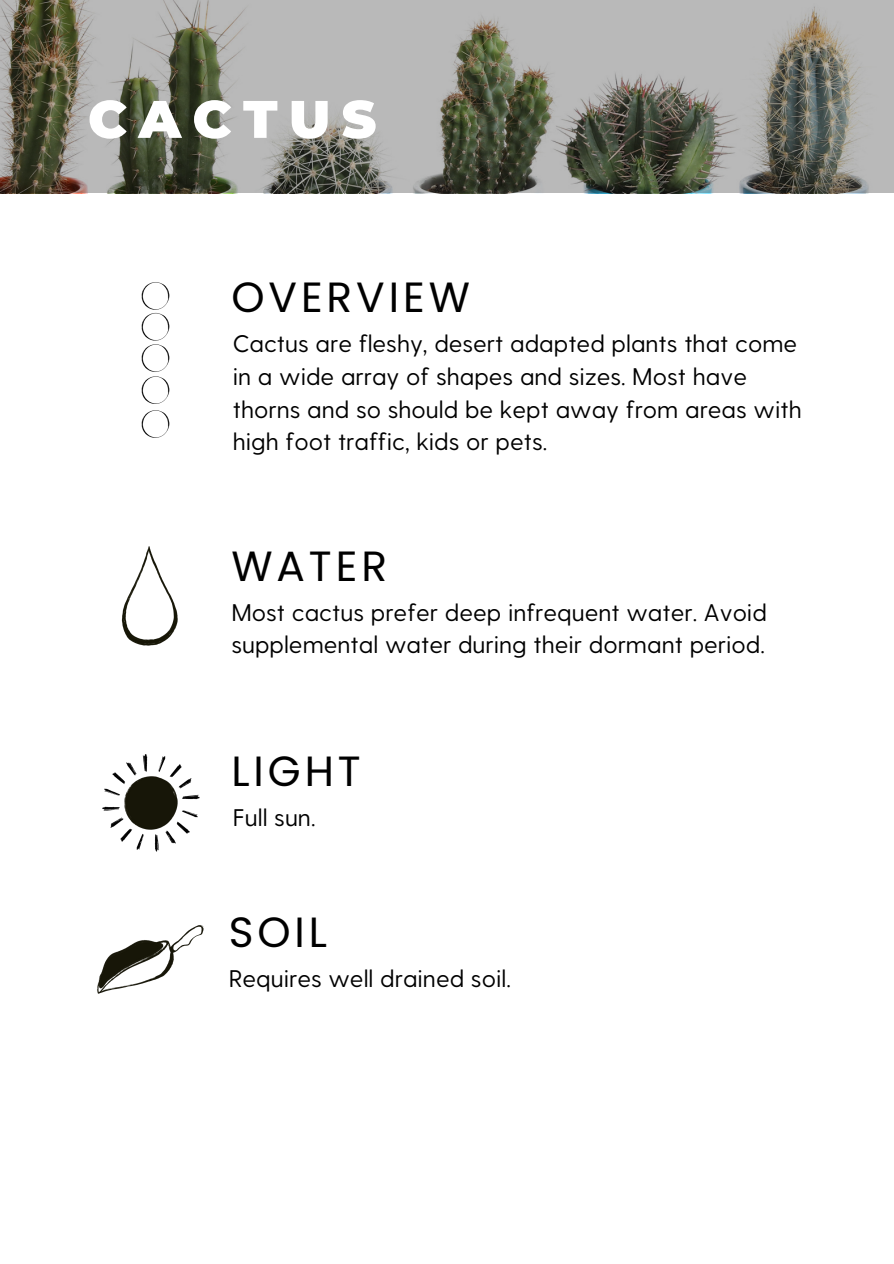
<style>
.page{position:relative;width:894px;height:1264px;background:#fff}
.page>*{position:absolute;margin:0;border:0;box-sizing:border-box;transform-origin:0 0}
.t1{font:900 52.8px "Montserrat";letter-spacing:.215em;color:#fff}
.t2{font:42.15px "Poppins";letter-spacing:.095em;color:#000}
.t3{font:24px/32.7px "Greycliff CF";color:#000}
</style>
<div class="page">
<img style="left:102px;top:754px;width:98px;height:98px">
<img style="left:97px;top:925px;width:107px;height:69px">
<img style="left:121px;top:546px;width:57px;height:100px">
<svg style="left:0;top:0;width:893px;height:193px;background:#8d8d85"></svg>
<img style="left:141px;top:282px;width:29px;height:156px">
<p class="t1" style="left:88px;top:87px;width:290px">CACTUS</p>
<p class="t2" style="left:231px;top:267px;width:240px">OVERVIEW</p>
<p class="t3" style="left:233px;top:326px;width:570px">Cactus are fleshy, desert adapted plants that come in a wide array of shapes and sizes. Most have thorns and so should be kept away from areas with high foot traffic, kids or pets.</p>
<p class="t2" style="left:231px;top:537px;width:157px">WATER</p>
<p class="t3" style="left:231px;top:594px;width:537px">Most cactus prefer deep infrequent water. Avoid supplemental water during their dormant period.</p>
<p class="t2" style="left:231px;top:741px;width:131px">LIGHT</p>
<p class="t3" style="left:233px;top:799px;width:84px">Full sun.</p>
<p class="t2" style="left:229px;top:903px;width:100px">SOIL</p>
<p class="t3" style="left:229px;top:960px;width:283px">Requires well drained soil.</p>
</div>
